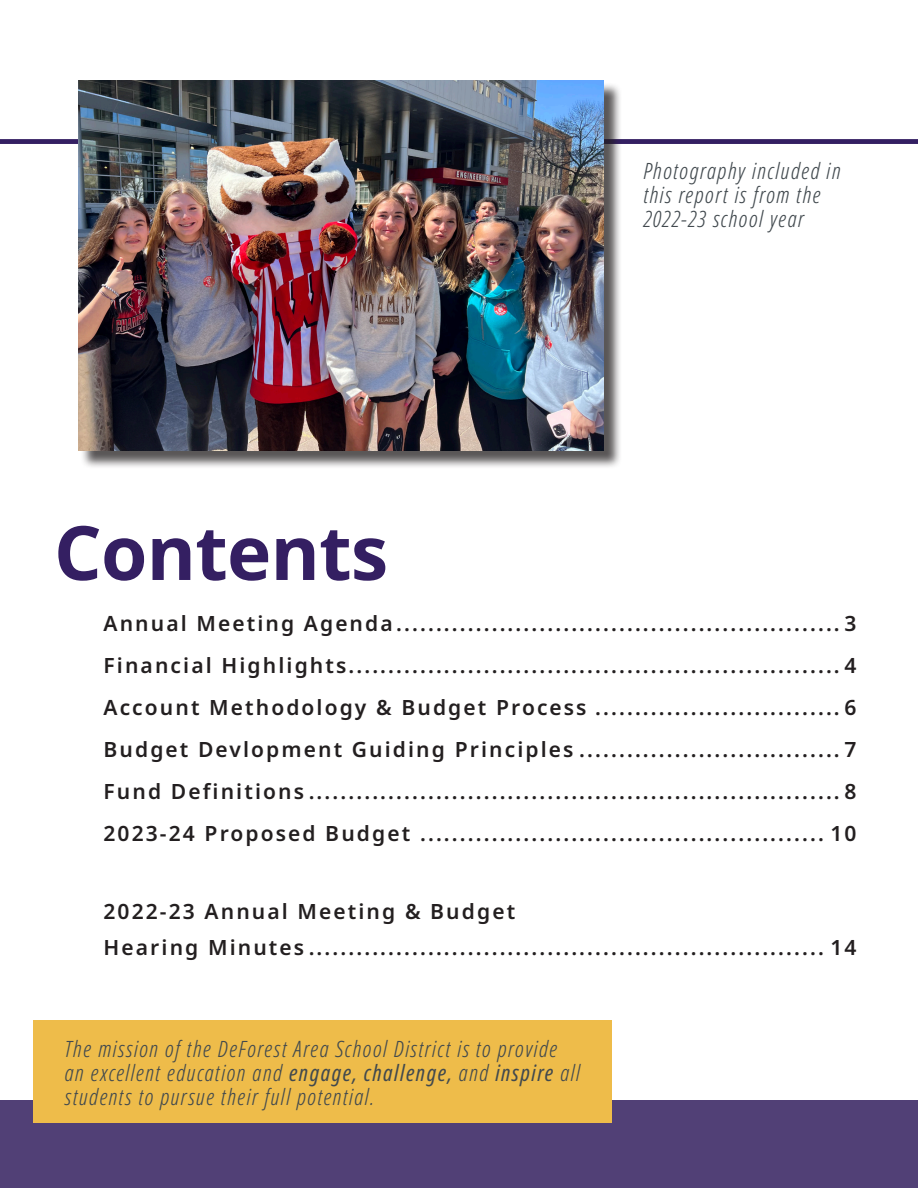
<style>
.page{position:relative;width:918px;height:1188px;background:#fff}
.page>*{position:absolute;margin:0;border:0;box-sizing:border-box;transform-origin:0 0}
.H1_title_-_purple{font:700 75px "Noto Sans";letter-spacing:-.01em;color:#341f62}
.extra_text_-_mission{font:italic 300 extra-condensed 22.5px/24px "Noto Sans";letter-spacing:.065em;color:#41494e}
.TOC-black{font:600 21px "Noto Sans";letter-spacing:.1em;color:#231f20}
.s1{font-weight:400}
</style>
<div class="page">
<div style="left:0;top:1100px;width:918px;height:88px;background:#514076"></div>
<div style="left:33px;top:1020px;width:579px;height:102px;background:#eebc4a"></div>
<div style="left:0;top:139px;width:918px;height:5px;background:#341f62"></div>
<div style="left:81px;top:82px;width:541px;height:387px;background:#231f20;opacity:.75"></div>
<img style="left:78px;top:80px;width:526px;height:371px">
<p class="extra_text_-_mission" style="left:644px;top:159px;width:199px">Photography included in this report is from the<br>2022-23 school year</p>
<p class="H1_title_-_purple" style="left:54px;top:500px;width:336px">Contents</p>
<p class="TOC-black" style="left:104px;top:609px;width:755px">Annual Meeting Agenda........................................................ 3</p>
<p class="TOC-black" style="left:104px;top:651px;width:755px">Financial Highlights.............................................................. 4</p>
<p class="TOC-black" style="left:104px;top:693px;width:755px">Account Methodology &amp; Budget Process ............................... 6</p>
<p class="TOC-black" style="left:104px;top:735px;width:755px">Budget Devlopment Guiding Principles ................................. 7</p>
<p class="TOC-black" style="left:104px;top:777px;width:755px">Fund Definitions ................................................................... 8</p>
<p class="TOC-black" style="left:104px;top:819px;width:755px">2023-24 Proposed Budget ................................................... 10</p>
<p class="TOC-black" style="left:104px;top:897px;width:413px">2022-23 Annual Meeting &amp; Budget</p>
<p class="TOC-black" style="left:104px;top:933px;width:755px">Hearing Minutes ................................................................. 14</p>
<p class="extra_text_-_mission" style="left:65px;top:1038px;width:517px">The mission of the DeForest Area School District is to provide an excellent education and <span class="s1">engage, challenge,</span> and <span class="s1">inspire</span> all students to pursue their full potential.</p>
</div>
